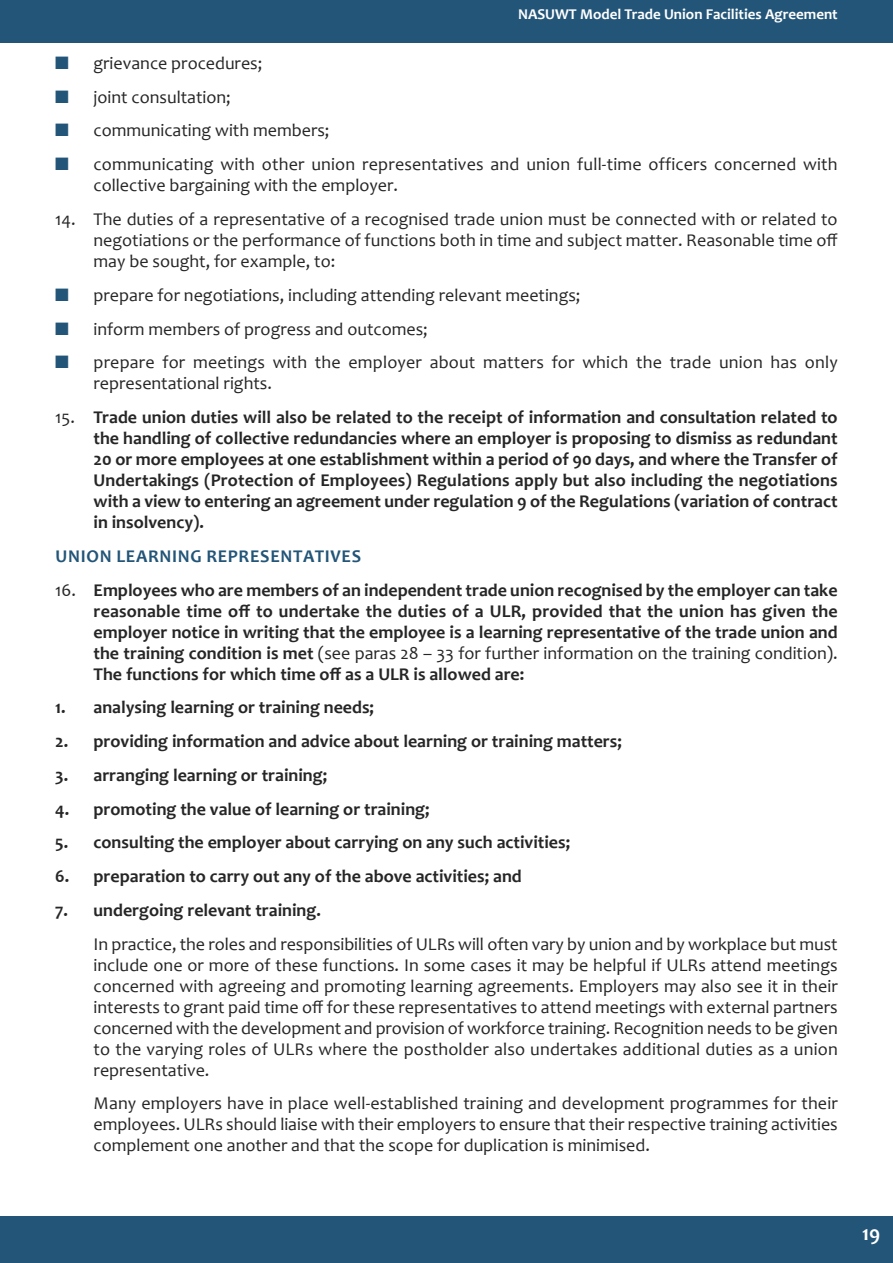
<style>
.page{position:relative;width:893px;height:1263px;background:#fff}
.page>*{position:absolute;margin:0;border:0;box-sizing:border-box;transform-origin:0 0}
.t1{font:700 21px "Candara";color:#fff}
.t2{font:18px/21px "Candara";color:#272627;text-align:justify}
.t3{font:700 18px/21px "Candara";color:#272627;text-align:justify}
.t4{font:700 18px "Candara";letter-spacing:.04em;color:#235578}
.t5{font:700 15px "Candara";color:#fff}
.s1{color:#235578}
.s2{font-weight:400}
</style>
<div class="page">
<div style="left:0;top:1216px;width:893px;height:47px;background:#235578"></div>
<div style="left:0;top:0;width:893px;height:43px;background:#235578"></div>
<p class="t5" style="left:518px;top:5px;width:321px">NASUWT Model Trade Union Facilities Agreement</p>
<p class="t2" style="left:55px;top:52px;width:209px"><span class="s1">■</span> grievance procedures;</p>
<p class="t2" style="left:55px;top:86px;width:177px"><span class="s1">■</span> joint consultation;</p>
<p class="t2" style="left:55px;top:120px;width:276px"><span class="s1">■</span> communicating with members;</p>
<p class="t2" style="left:94px;top:154px;width:746px;text-indent:-38px"><span class="s1">■</span> communicating with other union representatives and union full-time officers concerned with collective bargaining with the employer.</p>
<p class="t2" style="left:94px;top:208px;width:746px;text-indent:-38px">14. The duties of a representative of a recognised trade union must be connected with or related to negotiations or the performance of functions both in time and subject matter. Reasonable time off may be sought, for example, to:</p>
<p class="t2" style="left:55px;top:284px;width:527px"><span class="s1">■</span> prepare for negotiations, including attending relevant meetings;</p>
<p class="t2" style="left:55px;top:318px;width:374px"><span class="s1">■</span> inform members of progress and outcomes;</p>
<p class="t2" style="left:94px;top:352px;width:746px;text-indent:-38px"><span class="s1">■</span> prepare for meetings with the employer about matters for which the trade union has only representational rights.</p>
<p class="t3" style="left:94px;top:406px;width:746px;text-indent:-38px"><span class="s2">15.</span> Trade union duties will also be related to the receipt of information and consultation related to the handling of collective redundancies where an employer is proposing to dismiss as redundant 20 or more employees at one establishment within a period of 90 days, and where the Transfer of Undertakings (Protection of Employees) Regulations apply but also including the negotiations with a view to entering an agreement under regulation 9 of the Regulations (variation of contract in insolvency).</p>
<p class="t4" style="left:56px;top:545px;width:307px">UNION LEARNING REPRESENTATIvES</p>
<p class="t3" style="left:94px;top:579px;width:746px;text-indent:-38px"><span class="s2">16.</span> Employees who are members of an independent trade union recognised by the employer can take reasonable time off to undertake the duties of a ULR, provided that the union has given the employer notice in writing that the employee is a learning representative of the trade union and the training condition is met <span class="s2">(see paras 28 – 33 for further information on the training condition).<br></span>The functions for which time off as a ULR is allowed are:</p>
<p class="t3" style="left:55px;top:697px;width:320px">1. analysing learning or training needs;</p>
<p class="t3" style="left:55px;top:730px;width:568px">2. providing information and advice about learning or training matters;</p>
<p class="t3" style="left:55px;top:764px;width:273px">3. arranging learning or training;</p>
<p class="t3" style="left:55px;top:798px;width:376px">4. promoting the value of learning or training;</p>
<p class="t3" style="left:55px;top:832px;width:516px">5. consulting the employer about carrying on any such activities;</p>
<p class="t3" style="left:55px;top:865px;width:468px">6. preparation to carry out any of the above activities; and</p>
<p class="t3" style="left:55px;top:899px;width:267px">7. undergoing relevant training.</p>
<p class="t2" style="left:94px;top:933px;width:746px">In practice, the roles and responsibilities of ULRs will often vary by union and by workplace but must include one or more of these functions. In some cases it may be helpful if ULRs attend meetings concerned with agreeing and promoting learning agreements. Employers may also see it in their interests to grant paid time off for these representatives to attend meetings with external partners concerned with the development and provision of workforce training. Recognition needs to be given to the varying roles of ULRs where the postholder also undertakes additional duties as a union representative.</p>
<p class="t2" style="left:94px;top:1093px;width:746px">Many employers have in place well-established training and development programmes for their employees. ULRs should liaise with their employers to ensure that their respective training activities complement one another and that the scope for duplication is minimised.</p>
<p class="t1" style="left:862px;top:1220px;width:20px">19</p>
</div>
